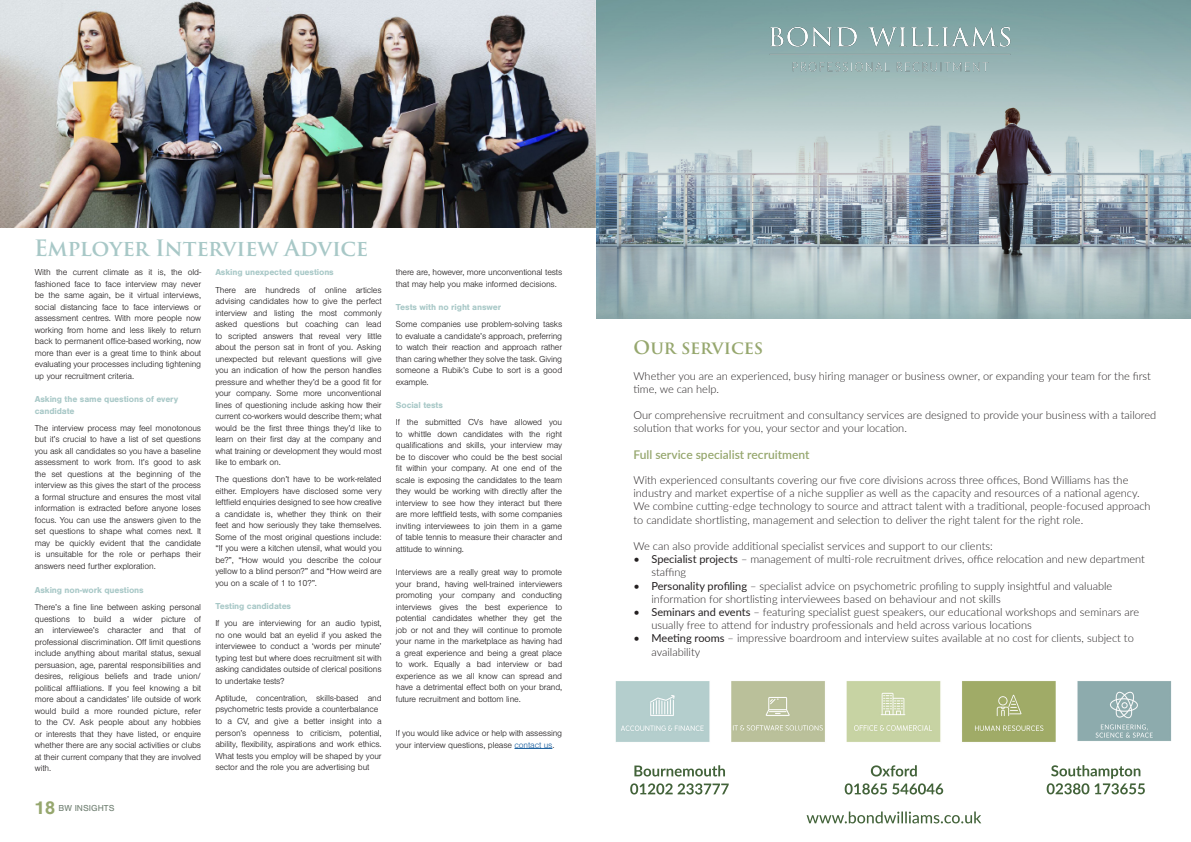
<style>
.page{position:relative;width:1191px;height:842px;background:#fff}
.page>*{position:absolute;margin:0;border:0;box-sizing:border-box;transform-origin:0 0}
.t1{font:600 22px "Trajan Pro 3";letter-spacing:-.015em;color:#a8c8c7}
.t2{font:600 18px "Trajan Pro 3";letter-spacing:-.01em;color:#96a76e}
.t3{font:600 12px "Lato";color:#96a76e}
.t4{font:300 11px/13.2px "Lato";color:#231f20}
.t5{font:300 9px/11.5px "Nimbus San";letter-spacing:-.015em;color:#231f20;text-align:justify}
.t6{font:700 9px/11.5px "Nimbus San";letter-spacing:-.015em;color:#a8c8c7}
.t7{font:9px "Nimbus San";color:#6e7e70}
.s1{font-weight:700;font-size:19px;color:#96a76e}
.s2{color:#175d9e}
.s3{font-weight:400}
</style>
<div class="page">
<svg style="left:844px;top:783px;width:99px;height:11px"></svg>
<svg style="left:871px;top:765px;width:45px;height:11px"></svg>
<svg style="left:630px;top:783px;width:98px;height:11px"></svg>
<svg style="left:634px;top:765px;width:91px;height:11px"></svg>
<svg style="left:1046px;top:765px;width:98px;height:29px"></svg>
<svg style="left:806px;top:811px;width:175px;height:12px"></svg>
<hr style="left:514px;top:748px;width:38px;height:1px;background:#175d9e">
<img style="left:0;top:0;width:595px;height:228px">
<img style="left:615px;top:681px;width:557px;height:61px">
<img style="left:596px;top:0;width:595px;height:319px">
<img style="left:763px;top:14px;width:254px;height:67px">
<p class="t1" style="left:34px;top:232px;width:336px">Employer Interview Advice</p>
<p class="t5" style="left:35px;top:267px;width:168px">With the current climate as it is, the old&shy;fashioned face to face interview may never be the same again, be it virtual interviews, social distancing face to face interviews or assessment centres. With more people now working from home and less likely to return back to permanent office-based working, now more than ever is a great time to think about evaluating your processes including tightening up your recruitment criteria.</p>
<p class="t6" style="left:35px;top:393px;width:145px">Asking the same questions of every candidate</p>
<p class="t5" style="left:35px;top:422px;width:168px">The interview process may feel monotonous but it’s crucial to have a list of set questions you ask all candidates so you have a baseline assessment to work from. It’s good to ask the set questions at the beginning of the interview as this gives the start of the process a formal structure and ensures the most vital information is extracted before anyone loses focus. You can use the answers given to the set questions to shape what comes next. It may be quickly evident that the candidate is unsuitable for the role or perhaps their answers need further exploration.</p>
<p class="t6" style="left:35px;top:584px;width:110px">Asking non-work questions</p>
<p class="t5" style="left:35px;top:602px;width:168px">There’s a fine line between asking personal questions to build a wider picture of an interviewee’s character and that of professional discrimination. Off limit questions include anything about marital status, sexual persuasion, age, parental responsibilities and desires, religious beliefs and trade union/ political affiliations. If you feel knowing a bit more about a candidates’ life outside of work would build a more rounded picture, refer to the CV. Ask people about any hobbies or interests that they have listed, or enquire whether there are any social activities or clubs at their current company that they are involved with.</p>
<p class="t7" style="left:34px;top:803px;width:82px"><span class="s1">18</span> BW INSIGHTS</p>
<p class="t6" style="left:215px;top:267px;width:120px">Asking unexpected questions</p>
<p class="t5" style="left:215px;top:284px;width:168px">There are hundreds of online articles advising candidates how to give the perfect interview and listing the most commonly asked questions but coaching can lead to scripted answers that reveal very little about the person sat in front of you. Asking unexpected but relevant questions will give you an indication of how the person handles pressure and whether they’d be a good fit for your company. Some more unconventional lines of questioning include asking how their current co-workers would describe them; what would be the first three things they’d like to learn on their first day at the company and what training or development they would most like to embark on.</p>
<p class="t5" style="left:215px;top:474px;width:168px">The questions don’t have to be work-related either. Employers have disclosed some very leftfield enquiries designed to see how creative a candidate is, whether they think on their feet and how seriously they take themselves.<br>Some of the most original questions include: “If you were a kitchen utensil, what would you be?”, “How would you describe the colour yellow to a blind person?” and “How weird are you on a scale of 1 to 10?”.</p>
<p class="t6" style="left:215px;top:600px;width:77px">Testing candidates</p>
<p class="t5" style="left:215px;top:618px;width:168px">If you are interviewing for an audio typist, no one would bat an eyelid if you asked the interviewee to conduct a ‘words per minute’ typing test but where does recruitment sit with asking candidates outside of clerical positions to undertake tests?</p>
<p class="t5" style="left:215px;top:692px;width:168px">Aptitude, concentration, skills-based and psychometric tests provide a counterbalance</p>
<p class="t5" style="left:215px;top:716px;width:168px">to a CV, and give a better insight into a person’s openness to criticism, potential, ability, flexibility, aspirations and work ethics.<br>What tests you employ will be shaped by your sector and the role you are advertising but</p>
<p class="t5" style="left:396px;top:267px;width:168px">there are, however, more unconventional tests that may help you make informed decisions.</p>
<p class="t6" style="left:396px;top:301px;width:107px">Tests with no right answer</p>
<p class="t5" style="left:396px;top:319px;width:168px">Some companies use problem-solving tasks to evaluate a candidate’s approach, preferring to watch their reaction and approach rather than caring whether they solve the task. Giving someone a Rubik’s Cube to sort is a good example.</p>
<p class="t6" style="left:396px;top:399px;width:49px">Social tests</p>
<p class="t5" style="left:396px;top:417px;width:168px">If the submitted CVs have allowed you to whittle down candidates with the right qualifications and skills, your interview may be to discover who could be the best social fit within your company. At one end of the scale is exposing the candidates to the team they would be working with directly after the interview to see how they interact but there are more leftfield tests, with some companies inviting interviewees to join them in a game of table tennis to measure their character and attitude to winning.</p>
<p class="t5" style="left:396px;top:567px;width:168px">Interviews are a really great way to promote your brand, having well-trained interviewers promoting your company and conducting interviews gives the best experience to potential candidates whether they get the job or not and they will continue to promote your name in the marketplace as having had a great experience and being a great place to work. Equally a bad interview or bad experience as we all know can spread and have a detrimental effect both on your brand, future recruitment and bottom line.</p>
<p class="t5" style="left:396px;top:728px;width:168px">If you would like advice or help with assessing your interview questions, please <span class="s2">contact us</span>.</p>
<p class="t2" style="left:633px;top:335px;width:131px">Our services</p>
<p class="t4" style="left:633px;top:369px;width:519px">Whether you are an experienced, busy hiring manager or business owner, or expanding your team for the first time, we can help.</p>
<p class="t4" style="left:633px;top:408px;width:524px">Our comprehensive recruitment and consultancy services are designed to provide your business with a tailored solution that works for you, your sector and your location.</p>
<p class="t3" style="left:633px;top:446px;width:178px">Full service specialist recruitment</p>
<p class="t4" style="left:633px;top:473px;width:519px">With experienced consultants covering our five core divisions across three offices, Bond Williams has the industry and market expertise of a niche supplier as well as the capacity and resources of a national agency.<br>We combine cutting-edge technology to source and attract talent with a traditional, people-focused approach to candidate shortlisting, management and selection to deliver the right talent for the right role.</p>
<p class="t4" style="left:633px;top:539px;width:361px">We can also provide additional specialist services and support to our clients:</p>
<p class="t4" style="left:651px;top:552px;width:495px;text-indent:-18px"><span class="s3">• Specialist projects</span> – management of multi-role recruitment drives, office relocation and new department staffing</p>
<p class="t4" style="left:651px;top:579px;width:462px;text-indent:-18px"><span class="s3">• Personality profiling</span> – specialist advice on psychometric profiling to supply insightful and valuable information for shortlisting interviewees based on behaviour and not skills</p>
<p class="t4" style="left:651px;top:605px;width:489px;text-indent:-18px"><span class="s3">• Seminars and events</span> – featuring specialist guest speakers, our educational workshops and seminars are usually free to attend for industry professionals and held across various locations</p>
<p class="t4" style="left:651px;top:631px;width:484px;text-indent:-18px"><span class="s3">• Meeting rooms</span> – impressive boardroom and interview suites available at no cost for clients, subject to availability</p>
</div>
